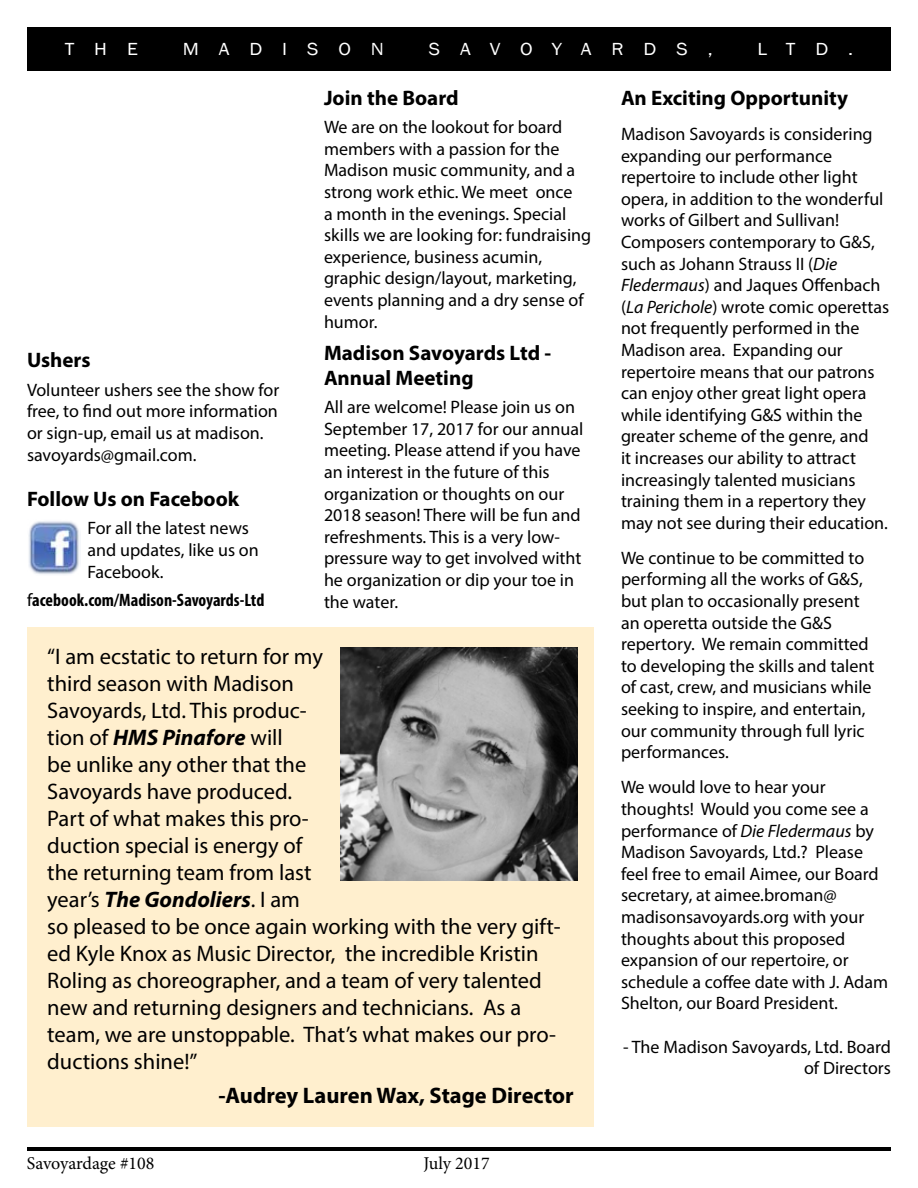
<style>
.page{position:relative;width:918px;height:1188px;background:#fff}
.page>*{position:absolute;margin:0;border:0;box-sizing:border-box;transform-origin:0 0}
.t1{font:22.5px/27px "Myriad Pro";color:#000}
.t2{font:700 22.5px "Myriad Pro";color:#000}
.t3{font:700 21px/25.2px "Myriad Pro";color:#000}
.t4{font:18px/21.6px "Myriad Pro";color:#000}
.t5{font:700 condensed 18px "Myriad Pro";color:#000}
.t6{font:18px "Franklin Gothic";letter-spacing:1em;color:#fff;scale:1.11 1}
.t7{font:18px "Minion Pro";letter-spacing:-.005em;color:#000}
.s1{font-weight:400;font-stretch:normal}
.s2{font-weight:700;font-style:italic}
.s3{font-style:italic}
</style>
<div class="page">
<div style="left:27px;top:27px;width:864px;height:43px;background:#000"></div>
<hr style="left:27px;top:1147px;width:864px;height:3px;background:#000">
<div style="left:27px;top:627px;width:567px;height:499px;background:#ffefce"></div>
<img style="left:341px;top:647px;width:236px;height:233px">
<img style="left:28px;top:521px;width:51px;height:54px">
<p class="t6" style="left:65px;top:38px;width:67px">THE</p>
<p class="t6" style="left:183px;top:38px;width:183px">MADISON</p>
<p class="t6" style="left:429px;top:38px;width:257px">SAVOYARDS,</p>
<p class="t6" style="left:758px;top:38px;width:88px">LTD.</p>
<p class="t3" style="left:27px;top:347px;width:65px">Ushers</p>
<p class="t4" style="left:27px;top:379px;width:254px">Volunteer ushers see the show for free, to find out more information or sign-up, email us at madison. savoyards@gmail.com.</p>
<p class="t3" style="left:27px;top:486px;width:214px">Follow Us on Facebook</p>
<p class="t4" style="left:87px;top:517px;width:173px">For all the latest news and updates, like us on<br>Facebook.</p>
<p class="t5" style="left:27px;top:589px;width:239px"><span class="s1">f</span>acebook.com/Madison-Savoyards-Ltd</p>
<p class="t3" style="left:324px;top:84px;width:136px">Join the Board</p>
<p class="t4" style="left:324px;top:116px;width:269px">We are on the lookout for board members with a passion for the<br>Madison music community, and a strong work ethic. We meet once<br>a month in the evenings. Special skills we are looking for: fundraising experience, business acumin, graphic design/layout, marketing, events planning and a dry sense of humor.</p>
<p class="t3" style="left:324px;top:339px;width:229px">Madison Savoyards Ltd -<br>Annual Meeting</p>
<p class="t4" style="left:324px;top:396px;width:261px">All are welcome! Please join us on<br>September 17, 2017 for our annual meeting. Please attend if you have an interest in the future of this organization or thoughts on our<br>2018 season! There will be fun and refreshments. This is a very low&shy;pressure way to get involved witht he organization or dip your toe in the water.</p>
<p class="t1" style="left:47px;top:643px;width:515px">“I am ecstatic to return for my<br>third season with Madison<br>Savoyards, Ltd. This produc-<br>tion of <span class="s2">HMS Pinafore</span> will<br>be unlike any other that the<br>Savoyards have produced.<br>Part of what makes this pro-<br>duction special is energy of<br>the returning team from last<br>year’s <span class="s2">The Gondoliers</span>. I am<br>so pleased to be once again working with the very gift&shy;ed Kyle Knox as Music Director, the incredible Kristin Roling as choreographer, and a team of very talented new and returning designers and technicians. As a team, we are unstoppable. That’s what makes our pro&shy;ductions shine!”</p>
<p class="t2" style="left:218px;top:1081px;width:357px">-Audrey Lauren Wax, Stage Director</p>
<p class="t7" style="left:27px;top:1151px;width:129px">Savoyardage #108</p>
<p class="t7" style="left:424px;top:1151px;width:68px">July 2017</p>
<p class="t3" style="left:621px;top:84px;width:229px">An Exciting Opportunity</p>
<p class="t4" style="left:621px;top:123px;width:270px">Madison Savoyards is considering expanding our performance repertoire to include other light opera, in addition to the wonderful works of Gilbert and Sullivan!<br>Composers contemporary to G&amp;S, such as Johann Strauss II (<span class="s3">Die<br>Fledermaus</span>) and Jaques Offenbach (<span class="s3">La Perichole</span>) wrote comic operettas not frequently performed in the<br>Madison area. Expanding our repertoire means that our patrons can enjoy other great light opera while identifying G&amp;S within the greater scheme of the genre, and<br>it increases our ability to attract increasingly talented musicians training them in a repertory they may not see during their education.</p>
<p class="t4" style="left:621px;top:547px;width:255px">We continue to be committed to performing all the works of G&amp;S, but plan to occasionally present an operetta outside the G&amp;S repertory. We remain committed to developing the skills and talent of cast, crew, and musicians while seeking to inspire, and entertain, our community through full lyric performances.</p>
<p class="t4" style="left:621px;top:776px;width:269px">We would love to hear your thoughts! Would you come see a performance of <span class="s3">Die Fledermaus</span> by<br>Madison Savoyards, Ltd.? Please feel free to email Aimee, our Board secretary, at aimee.broman@ madisonsavoyards.org with your thoughts about this proposed expansion of our repertoire, or schedule a coffee date with J. Adam<br>Shelton, our Board President.</p>
<p class="t4" style="left:623px;top:1035px;width:269px;text-align:right">- The Madison Savoyards, Ltd. Board of Directors</p>
</div>
